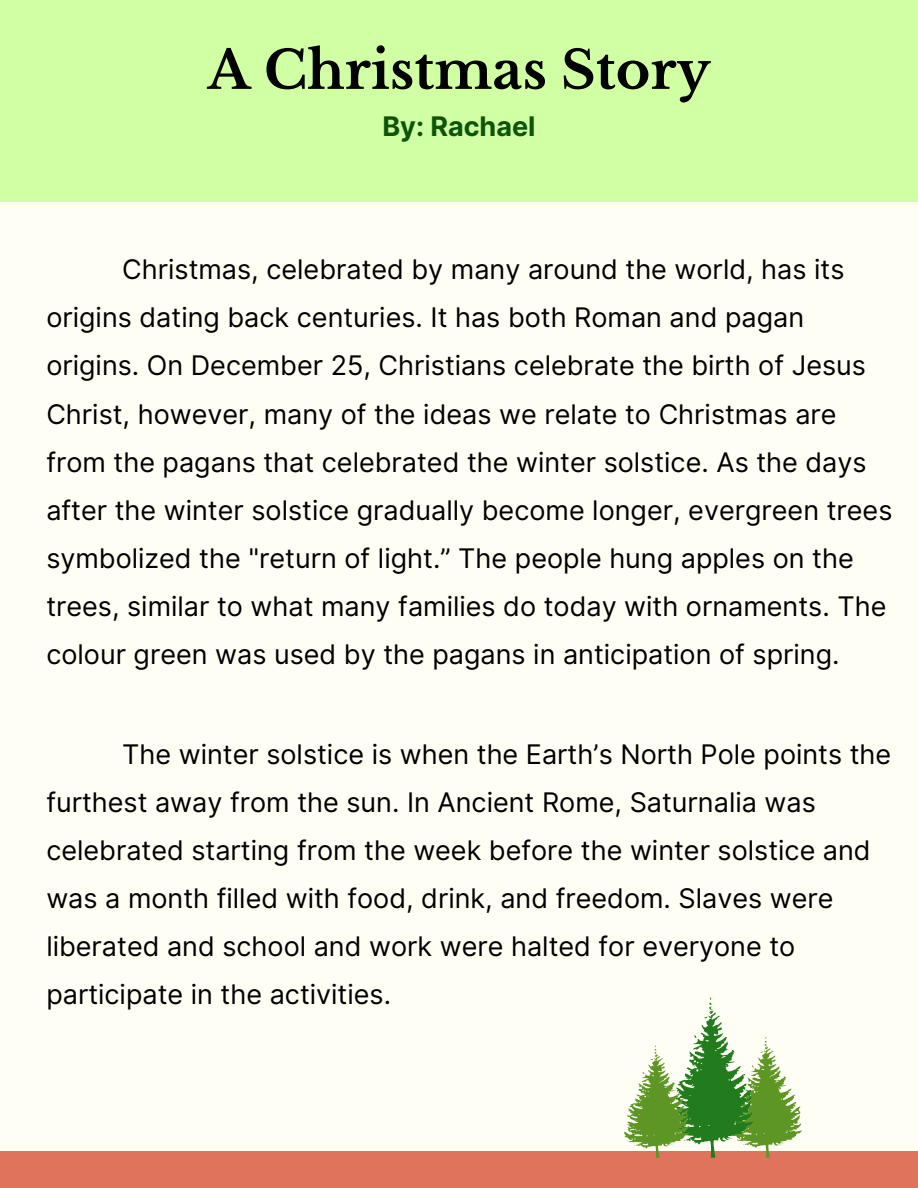
<style>
.page{position:relative;width:918px;height:1188px;background:#fefef4}
.page>*{position:absolute;margin:0;border:0;box-sizing:border-box;transform-origin:0 0}
.t1{font:700 52.5px "Libre Baskerville";color:#000}
.t2{font:27px/48.2px "Inter";color:#000}
.t3{font:700 27px "Inter";color:#0d5409}
</style>
<div class="page">
<div style="left:0;top:1151px;width:918px;height:37px;background:#df735c"></div>
<div style="left:0;top:0;width:918px;height:202px;background:#d1ffa3"></div>
<svg style="left:624px;top:997px;width:178px;height:161px"></svg>
<p class="t1" style="left:208px;top:38px;width:504px">A Christmas Story</p>
<p class="t3" style="left:382px;top:110px;width:155px">By: Rachael</p>
<p class="t2" style="left:46px;top:245px;width:848px;text-indent:76px">Christmas, celebrated by many around the world, has its origins dating back centuries. It has both Roman and pagan origins. On December 25, Christians celebrate the birth of Jesus Christ, however, many of the ideas we relate to Christmas are from the pagans that celebrated the winter solstice. As the days after the winter solstice gradually become longer, evergreen trees symbolized the "return of light.” The people hung apples on the trees, similar to what many families do today with ornaments. The colour green was used by the pagans in anticipation of spring.</p>
<p class="t2" style="left:46px;top:730px;width:846px;text-indent:76px">The winter solstice is when the Earth’s North Pole points the furthest away from the sun. In Ancient Rome, Saturnalia was celebrated starting from the week before the winter solstice and was a month filled with food, drink, and freedom. Slaves were liberated and school and work were halted for everyone to participate in the activities.</p>
</div>
